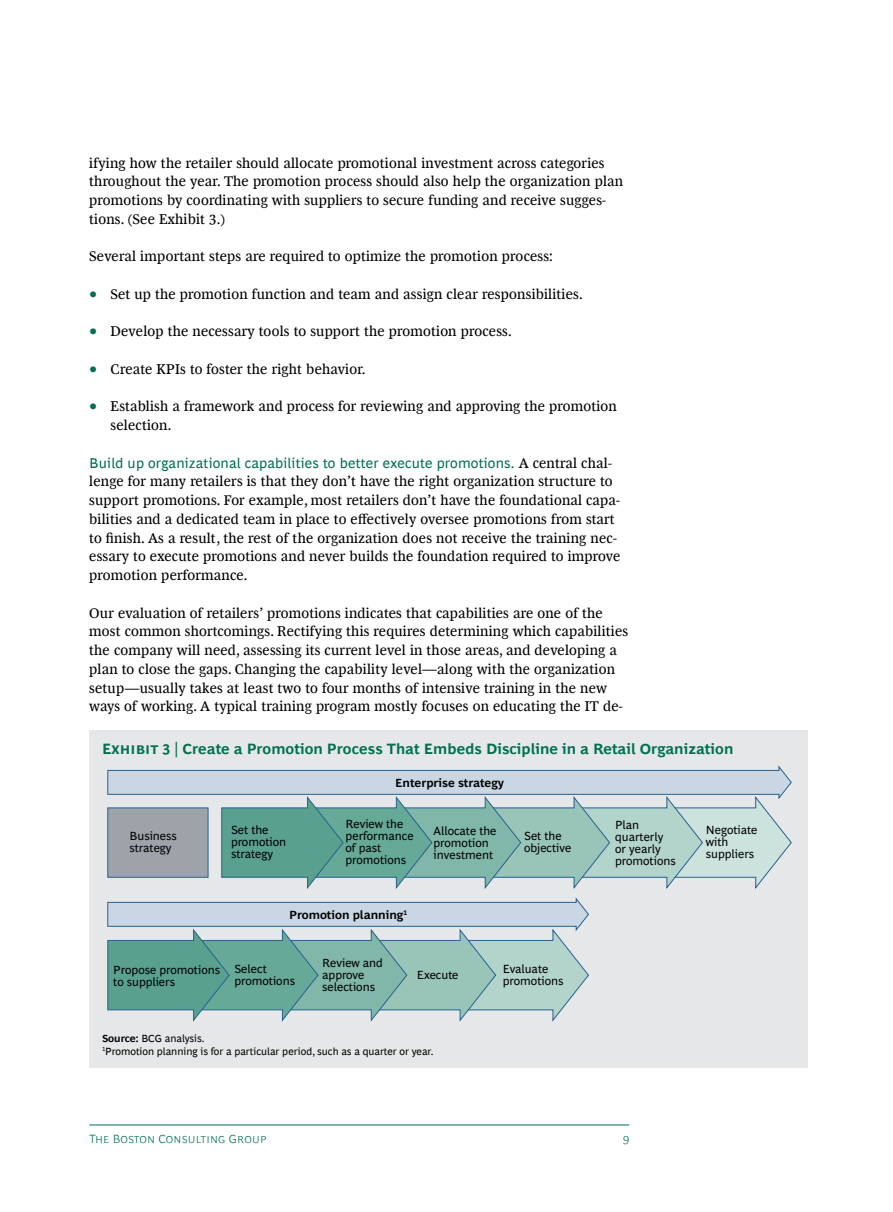
<style>
.page{position:relative;width:893px;height:1212px;background:#fff}
.page>*{position:absolute;margin:0;border:0;box-sizing:border-box;transform-origin:0 0}
.t1{font:700 15px "Henderson BCG Sans";letter-spacing:.005em;color:#006f51}
.t2{font:14.25px/18.8px "Henderson BCG Serif";letter-spacing:.015em;color:#000}
.t3{font:14.25px "Henderson BCG Sans";letter-spacing:.015em;color:#006f51}
.t4{font:12px/12px "Henderson BCG Sans";color:#000}
.t5{font:700 12px "Henderson BCG Sans";color:#000}
.t6{font:300 12px "Henderson BCG Sans";color:#006f51}
.t7{font:10.5px/12.8px "Henderson BCG Sans";color:#000}
.s1{font-size:18px;color:#006f51}
.s2{font-family:"Henderson BCG Serif";color:#000}
.s3{font-weight:700}
</style>
<div class="page">
<hr style="left:89px;top:1125px;width:540px;height:1px;background:#006f51">
<div style="left:89px;top:730px;width:719px;height:338px;background:#e6e7e8"></div>
<svg style="left:107px;top:765px;width:685px;height:124px"></svg>
<div style="left:107px;top:807px;width:101px;height:71px;background:#9da3a9;border:1px solid #276092"></div>
<svg style="left:107px;top:897px;width:482px;height:125px"></svg>
<p class="t2" style="left:89px;top:152px;width:535px">ifying how the retailer should allocate promotional investment across categories throughout the year. The promotion process should also help the organization plan promotions by coordinating with suppliers to secure funding and receive sugges&shy;tions. (See Exhibit 3.)</p>
<p class="t2" style="left:89px;top:246px;width:465px">Several important steps are required to optimize the promotion process:</p>
<p class="t2" style="left:89px;top:283px;width:495px"><span class="s1">•</span> Set up the promotion function and team and assign clear responsibilities.</p>
<p class="t2" style="left:89px;top:321px;width:424px"><span class="s1">•</span> Develop the necessary tools to support the promotion process.</p>
<p class="t2" style="left:89px;top:358px;width:278px"><span class="s1">•</span> Create KPIs to foster the right behavior.</p>
<p class="t2" style="left:111px;top:396px;width:508px;text-indent:-21px"><span class="s1">•</span> Establish a framework and process for reviewing and approving the promotion selection.</p>
<p class="t3" style="left:89px;top:452px;width:524px">Build up organizational capabilities to better execute promotions. <span class="s2">A central chal-</span></p>
<p class="t2" style="left:89px;top:471px;width:533px">lenge for many retailers is that they don’t have the right organization structure to support promotions. For example, most retailers don’t have the foundational capa&shy;bilities and a dedicated team in place to effectively oversee promotions from start to finish. As a result, the rest of the organization does not receive the training nec&shy;essary to execute promotions and never builds the foundation required to improve promotion performance.</p>
<p class="t2" style="left:89px;top:602px;width:540px">Our evaluation of retailers’ promotions indicates that capabilities are one of the most common shortcomings. Rectifying this requires determining which capabilities the company will need, assessing its current level in those areas, and developing a plan to close the gaps. Changing the capability level—along with the organization setup—usually takes at least two to four months of intensive training in the new ways of working. A typical training program mostly focuses on educating the IT de-</p>
<p class="t1" style="left:102px;top:738px;width:633px">Exhibit 3 | Create a Promotion Process That Embeds Discipline in a Retail Organization</p>
<p class="t4" style="left:130px;top:829px;width:49px">Business strategy</p>
<p class="t4" style="left:231px;top:822px;width:57px">Set the promotion strategy</p>
<p class="t5" style="left:395px;top:774px;width:111px">Enterprise strategy</p>
<p class="t4" style="left:346px;top:816px;width:70px">Review the performance of past promotions</p>
<p class="t4" style="left:434px;top:823px;width:64px">Allocate the promotion investment</p>
<p class="t4" style="left:524px;top:829px;width:49px">Set the objective</p>
<p class="t4" style="left:615px;top:817px;width:62px">Plan quarterly or yearly promotions</p>
<p class="t4" style="left:706px;top:823px;width:53px">Negotiate with suppliers</p>
<p class="t5" style="left:289px;top:906px;width:120px">Promotion planning<sup>1</sup></p>
<p class="t4" style="left:113px;top:963px;width:108px">Propose promotions to suppliers</p>
<p class="t4" style="left:234px;top:962px;width:62px">Select promotions</p>
<p class="t4" style="left:322px;top:956px;width:62px">Review and approve selections</p>
<p class="t4" style="left:417px;top:968px;width:43px">Execute</p>
<p class="t4" style="left:503px;top:962px;width:62px">Evaluate promotions</p>
<p class="t7" style="left:102px;top:1031px;width:333px"><span class="s3">Source:</span> BCG analysis.<br><sup>1</sup>Promotion planning is for a particular period, such as a quarter or year.</p>
<p class="t6" style="left:89px;top:1129px;width:179px">The Boston Consulting Group</p>
<p class="t6" style="left:623px;top:1129px;width:8px">9</p>
</div>
